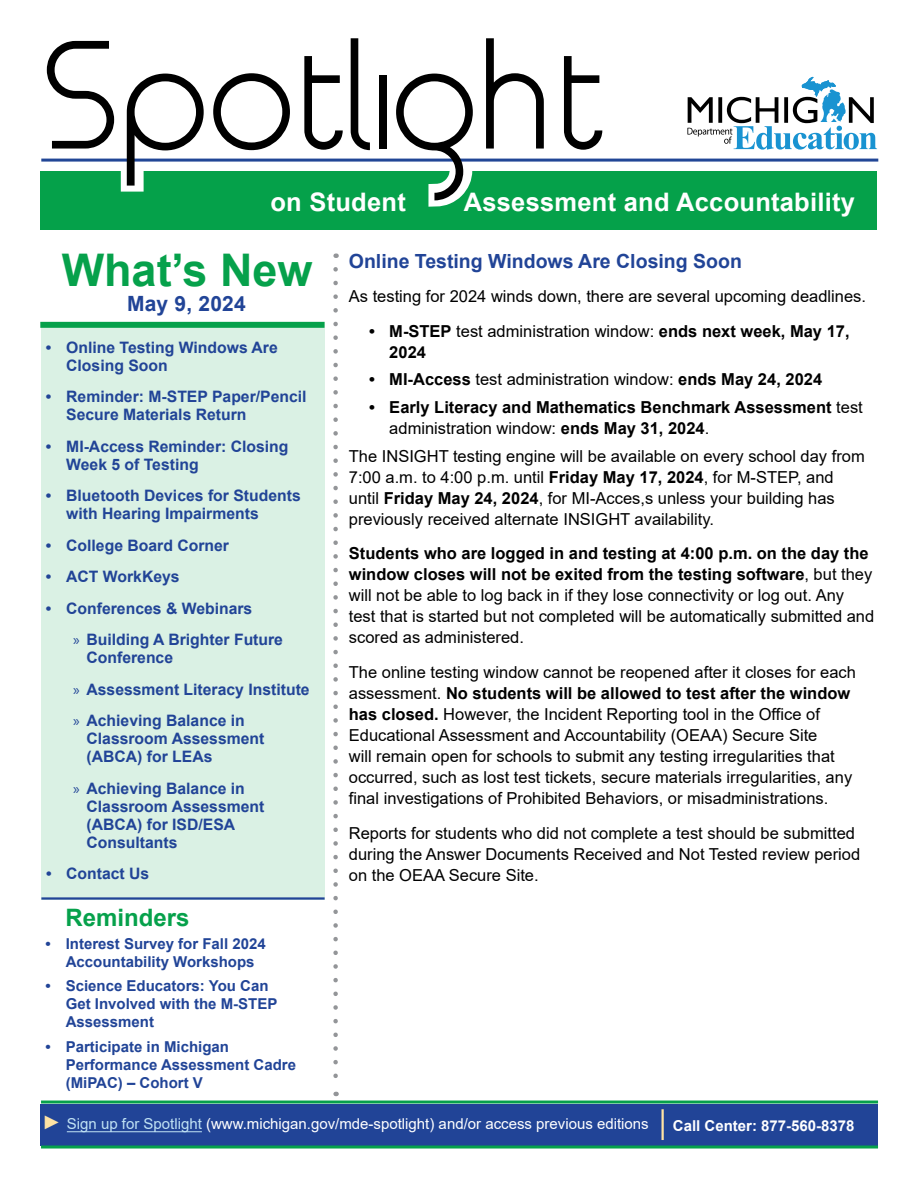
<style>
.page{position:relative;width:918px;height:1188px;background:#fff}
.page>*{position:absolute;margin:0;border:0;box-sizing:border-box;transform-origin:0 0}
.t1{font:700 45px "Arial";color:#06a14b}
.t2{font:700 25.5px "Arial";letter-spacing:.01em;color:#fff}
.t3{font:700 24px "Arial";color:#06a14b}
.t4{font:700 21px "Arial";letter-spacing:.01em;color:#214497}
.t5{font:700 19.5px "Arial";color:#214497}
.t6{font:16.5px/21px "Arial";color:#000}
.t7{font:700 16.5px/21px "Arial";color:#000}
.t8{font:700 15.75px/18px "Arial";color:#214497}
.t9{font:700 15px/18px "Arial";color:#214497}
.t10{font:15px "Arial";color:#fff}
.t11{font:700 15px "Arial";color:#fff}
.s1{font-family:"Myriad Pro";font-weight:400}
.s2{font-weight:400}
.s3{font-weight:700}
.s4{font-weight:700;font-style:italic;font-size:19.5px;color:#ffe3a4}
.s5{color:#c0e2f4}
</style>
<div class="page">
<svg style="left:333px;top:269px;width:5px;height:827px"></svg>
<div style="left:40px;top:1104px;width:838px;height:42px;background:#214497"></div>
<hr style="left:41px;top:1101px;width:837px;height:3px;background:#06a14b">
<hr style="left:41px;top:1146px;width:837px;height:3px;background:#06a14b">
<div style="left:41px;top:328px;width:284px;height:572px;background:#daf1e4"></div>
<hr style="left:41px;top:897px;width:284px;height:3px;background:#214497">
<hr style="left:662px;top:1109px;width:2px;height:31px;background:#ffe3a4">
<div style="left:40px;top:322px;width:285px;height:6px;background:#06a14b"></div>
<hr style="left:67px;top:1131px;width:135px;height:1px;background:#c0e2f4">
<div style="left:40px;top:172px;width:837px;height:58px;background:#05a14a"></div>
<hr style="left:41px;top:159px;width:837px;height:3px;background:#214696">
<svg style="left:687px;top:77px;width:190px;height:73px"></svg>
<svg style="left:40px;top:38px;width:579px;height:169px"></svg>
<p class="t2" style="left:270px;top:185px;width:137px">on Student</p>
<p class="t2" style="left:464px;top:185px;width:393px">Assessment and Accountability</p>
<h1 class="t1" style="left:62px;top:239px;width:252px">What’s New</h1>
<h2 class="t4" style="left:127px;top:289px;width:120px">May 9, 2024</h2>
<p class="t8" style="left:66px;top:338px;width:213px;text-indent:-20px">• Online Testing Windows Are<br>Closing Soon</p>
<p class="t8" style="left:66px;top:388px;width:242px;text-indent:-20px">• Reminder: M-STEP Paper/Pencil<br>Secure Materials Return</p>
<p class="t8" style="left:66px;top:437px;width:224px;text-indent:-20px">• MI-Access Reminder: Closing<br>Week 5 of Testing</p>
<p class="t8" style="left:66px;top:487px;width:236px;text-indent:-20px">• Bluetooth Devices for Students with Hearing Impairments</p>
<p class="t8" style="left:46px;top:536px;width:185px">• College Board Corner</p>
<p class="t8" style="left:46px;top:568px;width:135px">• ACT WorkKeys</p>
<p class="t8" style="left:46px;top:599px;width:208px">• Conferences &amp; Webinars</p>
<p class="t8" style="left:86px;top:631px;width:198px;text-indent:-13px"><span class="s1">»</span> Building A Brighter Future<br>Conference</p>
<p class="t8" style="left:73px;top:680px;width:238px"><span class="s1">»</span> Assessment Literacy Institute</p>
<p class="t8" style="left:86px;top:712px;width:179px;text-indent:-13px"><span class="s1">»</span> Achieving Balance in<br>Classroom Assessment (ABCA) for LEAs</p>
<p class="t8" style="left:86px;top:779px;width:179px;text-indent:-13px"><span class="s1">»</span> Achieving Balance in<br>Classroom Assessment (ABCA) for ISD/ESA<br>Consultants</p>
<p class="t8" style="left:46px;top:865px;width:105px">• Contact Us</p>
<h2 class="t3" style="left:65px;top:900px;width:126px">Reminders</h2>
<p class="t9" style="left:66px;top:934px;width:202px;text-indent:-20px">• Interest Survey for Fall 2024<br>Accountability Workshops</p>
<p class="t9" style="left:66px;top:977px;width:213px;text-indent:-20px">• Science Educators: You Can<br>Get Involved with the M-STEP<br>Assessment</p>
<p class="t9" style="left:66px;top:1038px;width:232px;text-indent:-20px">• Participate in Michigan<br>Performance Assessment Cadre (MiPAC) – Cohort V</p>
<h3 class="t5" style="left:349px;top:247px;width:395px">Online Testing Windows Are Closing Soon</h3>
<p class="t6" style="left:349px;top:286px;width:519px">As testing for 2024 winds down, there are several upcoming deadlines.</p>
<p class="t7" style="left:389px;top:321px;width:462px;text-indent:-20px">• M-STEP <span class="s2">test administration window:</span> ends next week, May 17,<br>2024</p>
<p class="t6" style="left:369px;top:369px;width:455px"><span class="s3">• MI-Access</span> test administration window: <span class="s3">ends May 24, 2024</span></p>
<p class="t7" style="left:369px;top:397px;width:495px">• Early Literacy and Mathematics Benchmark Assessment <span class="s2">test</span></p>
<p class="t6" style="left:349px;top:414px;width:517px;line-height:27.8px;text-indent:40px">administration window: <span class="s3">ends May 31, 2024</span>.<br>The INSIGHT testing engine will be available on every school day from</p>
<p class="t6" style="left:349px;top:467px;width:488px;text-align:justify">7:00 a.m. to 4:00 p.m. until <span class="s3">Friday May 17, 2024</span>, for M-STEP, and until <span class="s3">Friday May 24, 2024</span>, for MI-Acces,s unless your building has previously received alternate INSIGHT availability.</p>
<p class="t6" style="left:349px;top:543px;width:527px"><span class="s3">Students who are logged in and testing at 4:00 p.m. on the day the window closes will not be exited from the testing software</span>, but they will not be able to log back in if they lose connectivity or log out. Any test that is started but not completed will be automatically submitted and scored as administered.</p>
<p class="t6" style="left:349px;top:662px;width:509px">The online testing window cannot be reopened after it closes for each assessment. <span class="s3">No students will be allowed to test after the window has closed.</span> However, the Incident Reporting tool in the Office of Educational Assessment and Accountability (OEAA) Secure Site<br>will remain open for schools to submit any testing irregularities that occurred, such as lost test tickets, secure materials irregularities, any final investigations of Prohibited Behaviors, or misadministrations.</p>
<p class="t6" style="left:349px;top:822px;width:513px">Reports for students who did not complete a test should be submitted during the Answer Documents Received and Not Tested review period on the OEAA Secure Site.</p>
<p class="t10" style="left:42px;top:1113px;width:608px"><span class="s4">►</span> <span class="s5">Sign up for Spotlight</span> (www.michigan.gov/mde-spotlight) and/or access previous editions</p>
<p class="t11" style="left:673px;top:1115px;width:183px">Call Center: 877-560-8378</p>
</div>
